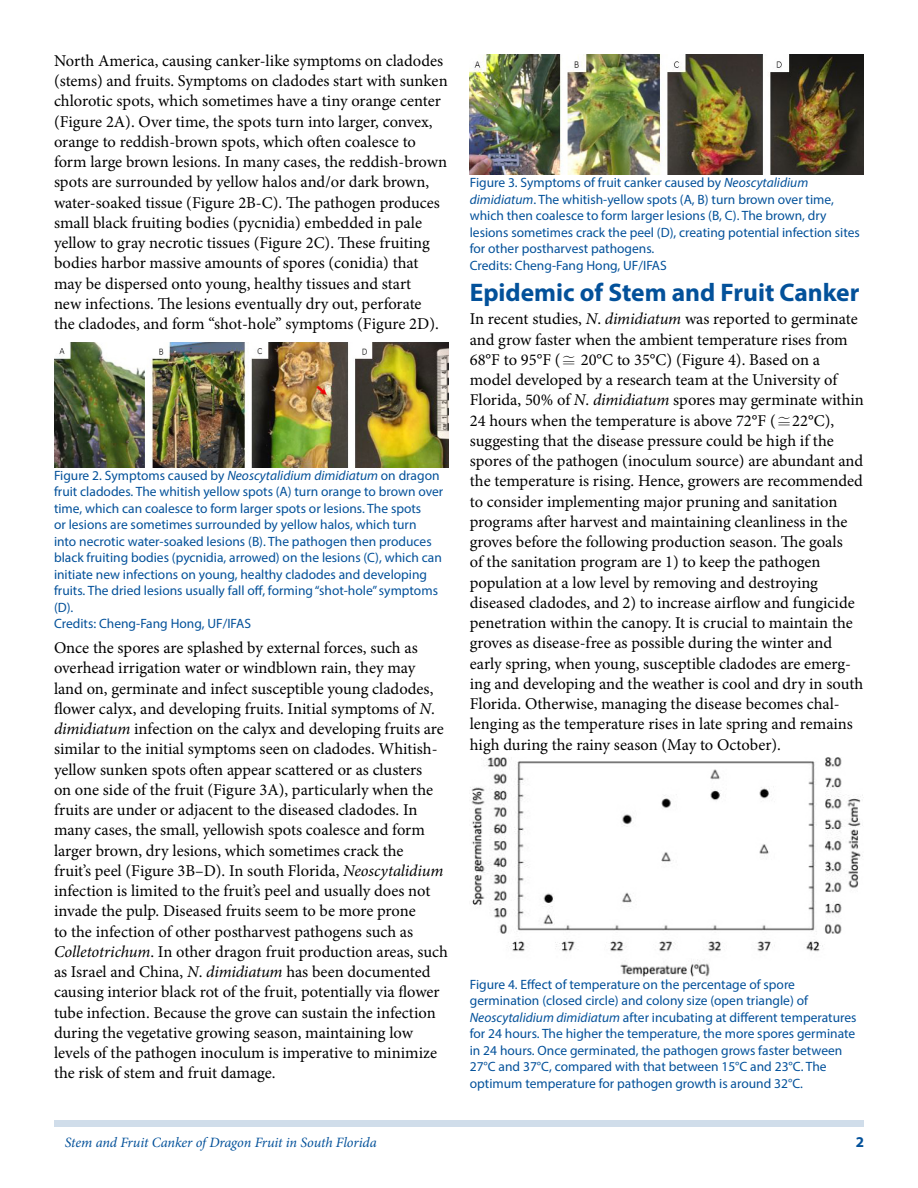
<style>
.page{position:relative;width:918px;height:1188px;background:#fff}
.page>*{position:absolute;margin:0;border:0;box-sizing:border-box;transform-origin:0 0}
.t1{font:700 25.5px "Myriad Pro";color:#03519a}
.t2{font:16.5px/20.2px "Minion Pro";color:#000}
.t3{font:700 15px "Myriad Pro";color:#03519a}
.t4{font:italic 14.25px "Minion Pro";letter-spacing:-.01em;color:#03519a}
.t5{font:13.5px/16.5px "Myriad Pro";color:#03519a}
.s1{font-style:italic}
.s2{font-family:"Adobe Myungjo Std";font-weight:500}
</style>
<div class="page">
<div style="left:54px;top:1120px;width:810px;height:7px;background:#d0ddea"></div>
<img style="left:54px;top:342px;width:394px;height:125px">
<img style="left:470px;top:54px;width:394px;height:121px">
<img style="left:470px;top:757px;width:393px;height:222px">
<p class="t2" style="left:54px;top:51px;width:395px">North America, causing canker-like symptoms on cladodes (stems) and fruits. Symptoms on cladodes start with sunken chlorotic spots, which sometimes have a tiny orange center (Figure 2A). Over time, the spots turn into larger, convex, orange to reddish-brown spots, which often coalesce to form large brown lesions. In many cases, the reddish-brown spots are surrounded by yellow halos and/or dark brown, water-soaked tissue (Figure 2B-C). The pathogen produces small black fruiting bodies (pycnidia) embedded in pale yellow to gray necrotic tissues (Figure 2C). These fruiting bodies harbor massive amounts of spores (conidia) that may be dispersed onto young, healthy tissues and start<br>new infections. The lesions eventually dry out, perforate<br>the cladodes, and form “shot-hole” symptoms (Figure 2D).</p>
<p class="t5" style="left:54px;top:467px;width:391px">Figure 2. Symptoms caused by <span class="s1">Neoscytalidium dimidiatum</span> on dragon fruit cladodes. The whitish yellow spots (A) turn orange to brown over time, which can coalesce to form larger spots or lesions. The spots<br>or lesions are sometimes surrounded by yellow halos, which turn<br>into necrotic water-soaked lesions (B). The pathogen then produces black fruiting bodies (pycnidia, arrowed) on the lesions (C), which can initiate new infections on young, healthy cladodes and developing fruits. The dried lesions usually fall off, forming “shot-hole” symptoms (D).<br>Credits: Cheng-Fang Hong, UF/IFAS</p>
<p class="t2" style="left:54px;top:638px;width:395px">Once the spores are splashed by external forces, such as overhead irrigation water or windblown rain, they may land on, germinate and infect susceptible young cladodes, flower calyx, and developing fruits. Initial symptoms of <span class="s1">N</span>. <span class="s1">dimidiatum</span> infection on the calyx and developing fruits are similar to the initial symptoms seen on cladodes. Whitish&shy;yellow sunken spots often appear scattered or as clusters<br>on one side of the fruit (Figure 3A), particularly when the fruits are under or adjacent to the diseased cladodes. In many cases, the small, yellowish spots coalesce and form larger brown, dry lesions, which sometimes crack the<br>fruit’s peel (Figure 3B–D). In south Florida, <span class="s1">Neoscytalidium </span>infection is limited to the fruit’s peel and usually does not invade the pulp. Diseased fruits seem to be more prone<br>to the infection of other postharvest pathogens such as <span class="s1">Colletotrichum</span>. In other dragon fruit production areas, such as Israel and China, <span class="s1">N</span>. <span class="s1">dimidiatum</span> has been documented causing interior black rot of the fruit, potentially via flower tube infection. Because the grove can sustain the infection during the vegetative growing season, maintaining low levels of the pathogen inoculum is imperative to minimize the risk of stem and fruit damage.</p>
<p class="t5" style="left:470px;top:174px;width:392px">Figure 3. Symptoms of fruit canker caused by <span class="s1">Neoscytalidium dimidiatum</span>. The whitish-yellow spots (A, B) turn brown over time, which then coalesce to form larger lesions (B, C). The brown, dry lesions sometimes crack the peel (D), creating potential infection sites for other postharvest pathogens.<br>Credits: Cheng-Fang Hong, UF/IFAS</p>
<h1 class="t1" style="left:470px;top:276px;width:391px">Epidemic of Stem and Fruit Canker</h1>
<p class="t2" style="left:470px;top:309px;width:396px">In recent studies, <span class="s1">N</span>. <span class="s1">dimidiatum</span> was reported to germinate and grow faster when the ambient temperature rises from 68°F to 95°F (<span class="s2">≅</span> 20°C to 35°C) (Figure 4). Based on a model developed by a research team at the University of Florida, 50% of <span class="s1">N</span>. <span class="s1">dimidiatum</span> spores may germinate within 24 hours when the temperature is above 72°F (<span class="s2">≅</span>22°C), suggesting that the disease pressure could be high if the spores of the pathogen (inoculum source) are abundant and the temperature is rising. Hence, growers are recommended to consider implementing major pruning and sanitation programs after harvest and maintaining cleanliness in the groves before the following production season. The goals<br>of the sanitation program are 1) to keep the pathogen population at a low level by removing and destroying diseased cladodes, and 2) to increase airflow and fungicide penetration within the canopy. It is crucial to maintain the groves as disease-free as possible during the winter and early spring, when young, susceptible cladodes are emerg&shy;ing and developing and the weather is cool and dry in south Florida. Otherwise, managing the disease becomes chal&shy;lenging as the temperature rises in late spring and remains high during the rainy season (May to October).</p>
<p class="t5" style="left:470px;top:976px;width:388px">Figure 4. Effect of temperature on the percentage of spore germination (closed circle) and colony size (open triangle) of <span class="s1">Neoscytalidium dimidiatum</span> after incubating at different temperatures for 24 hours. The higher the temperature, the more spores germinate in 24 hours. Once germinated, the pathogen grows faster between 27°C and 37°C, compared with that between 15°C and 23°C. The optimum temperature for pathogen growth is around 32°C.</p>
<p class="t4" style="left:65px;top:1133px;width:314px">Stem and Fruit Canker of Dragon Fruit in South Florida</p>
<p class="t3" style="left:856px;top:1133px;width:10px">2</p>
</div>
